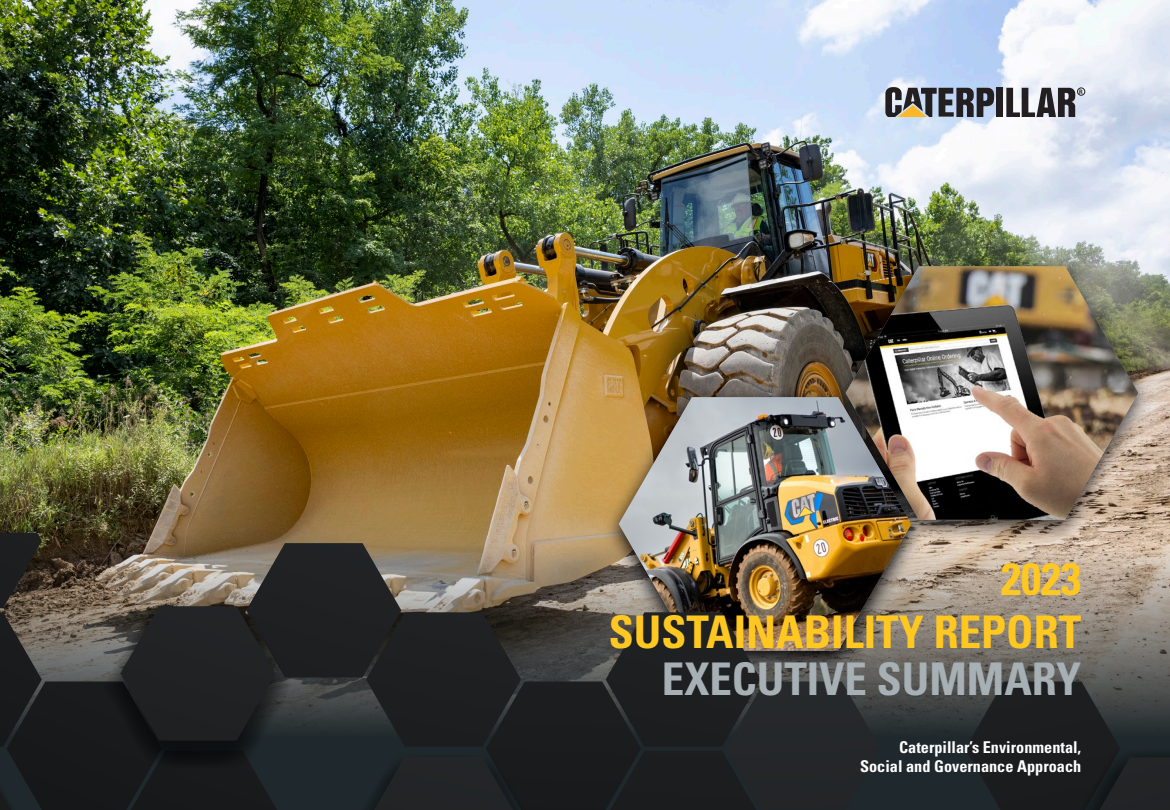
<style>
.page{position:relative;width:1170px;height:810px;background:#fff}
.page>*{position:absolute;margin:0;border:0;box-sizing:border-box;transform-origin:0 0}
.H1_Header_Frnt_Cvr{font:700 condensed 45px/47.4px "Univers LT Std";color:#ffc821;text-align:right}
.t1{font:700 condensed 16.25px/19.5px "Univers LT Std";color:#fff;text-align:right}
.t2{font:700 6.12px "Univers LT Std";color:#231f20;scale:.86 1}
.s1{color:#a6b0b5}
</style>
<div class="page">
<img style="left:0;top:0;width:1170px;height:810px">
<div style="left:830px;top:254px;width:324px;height:289px;background:#000106;opacity:.78"></div>
<img style="left:846px;top:266px;width:292px;height:254px">
<img style="left:603px;top:385px;width:324px;height:289px">
<img style="left:619px;top:397px;width:292px;height:254px">
<svg style="left:965px;top:682px;width:205px;height:128px;background:#222527"></svg>
<img style="left:0;top:533px;width:881px;height:277px">
<div style="left:996px;top:88px;width:7px;height:29px;background:#231f20"></div>
<svg style="left:1006px;top:88px;width:70px;height:29px"></svg>
<svg style="left:885px;top:87px;width:109px;height:30px;background:#6a6a6d"></svg>
<div style="left:1077px;top:88px;width:8px;height:8px;border:1px solid #231f20;border-radius:50%"></div>
<p class="t2" style="left:1079px;top:88px;width:6px">R</p>
<h1 class="H1_Header_Frnt_Cvr" style="left:1001px;top:555px;width:81px">2023</h1>
<h1 class="H1_Header_Frnt_Cvr" style="left:609px;top:608px;width:474px">SUSTAINABILITY REPORT<br><span class="s1">EXECUTIVE SUMMARY</span></h1>
<p class="t1" style="left:860px;top:737px;width:223px">Caterpillar’s Environmental,<br>Social and Governance Approach</p>
</div>
